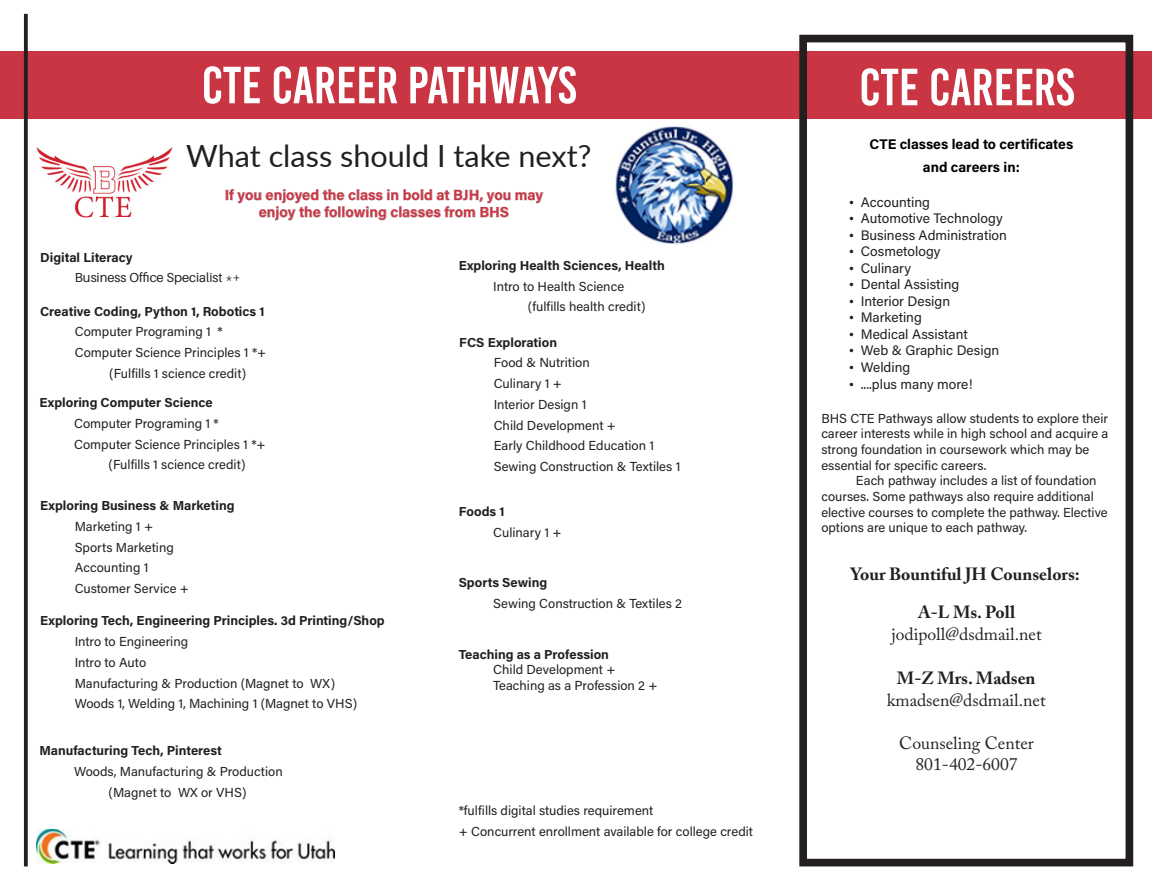
<style>
.page{position:relative;width:1152px;height:890px;background:#fff}
.page>*{position:absolute;margin:0;border:0;box-sizing:border-box;transform-origin:0 0}
.t1{font:52px "Bebas Kai";color:#fff}
.t2{font:30.8px "Lato";color:#231f20}
.t3{font:17.6px/21.2px "Adobe Caslon Pro";color:#231f20;text-align:center}
.t4{font:700 17.6px "Adobe Caslon Pro";color:#231f20}
.t5{font:700 14.4px/17.6px "Acumin Pro";color:#ca3543;text-align:center}
.t6{font:700 14px/23.2px "Acumin Pro";color:#000;text-align:center}
.t7{font:13.6px "Acumin Pro";color:#231f20}
.t8{font:13.2px/20.8px "Acumin Pro";color:#231f20}
.t9{font:700 13.2px "Acumin Pro";color:#231f20}
.t10{font:13.2px "Aileron";color:#231f20}
.s1{font-family:"Times New Roman"}
</style>
<div class="page">
<div style="left:0;top:51px;width:1152px;height:67px;background:#ca3543"></div>
<div style="left:799px;top:35px;width:334px;height:831px;border:8px solid #231f20"></div>
<img style="left:36px;top:829px;width:299px;height:35px">
<svg style="left:24px;top:14px;width:4px;height:852px;background:#2e2a2b"></svg>
<svg style="left:226px;top:189px;width:317px;height:32px"></svg>
<img style="left:36px;top:147px;width:137px;height:71px">
<img style="left:615px;top:126px;width:118px;height:118px">
<h1 class="t1" style="left:202px;top:57px;width:376px">CTE CAREER PATHWAYS</h1>
<h1 class="t1" style="left:859px;top:59px;width:217px">CTE CAREERS</h1>
<h2 class="t2" style="left:186px;top:133px;width:407px">What class should I take next?</h2>
<p class="t5" style="left:225px;top:185px;width:320px">If you enjoyed the class in bold at BJH, you may enjoy the following classes from BHS</p>
<p class="t9" style="left:40px;top:248px;width:94px">Digital Literacy</p>
<p class="t10" style="left:75px;top:271px;width:167px">Business Office Specialist *+</p>
<p class="t9" style="left:40px;top:302px;width:226px">Creative Coding, Python 1, Robotics 1</p>
<p class="t8" style="left:75px;top:321px;width:149px">Computer Programing 1 *</p>
<p class="t8" style="left:75px;top:342px;width:193px">Computer Science Principles 1 *+</p>
<p class="t8" style="left:109px;top:362px;width:138px">(Fulfills 1 science credit)</p>
<p class="t9" style="left:40px;top:393px;width:175px">Exploring Computer Science</p>
<p class="t8" style="left:74px;top:412px;width:146px">Computer Programing 1 *</p>
<p class="t8" style="left:74px;top:433px;width:193px">Computer Science Principles 1 *+</p>
<p class="t8" style="left:109px;top:454px;width:138px">(Fulfills 1 science credit)</p>
<p class="t9" style="left:40px;top:496px;width:196px">Exploring Business &amp; Marketing</p>
<p class="t8" style="left:75px;top:515px;width:116px">Marketing 1 +<br>Sports Marketing<br>Accounting 1<br>Customer Service +</p>
<p class="t9" style="left:40px;top:611px;width:346px">Exploring Tech, Engineering Principles. 3d Printing/Shop</p>
<p class="t8" style="left:75px;top:630px;width:284px">Intro to Engineering<br>Intro to Auto<br>Manufacturing &amp; Production (Magnet to WX)<br>Woods 1, Welding 1, Machining 1 (Magnet to VHS)</p>
<p class="t9" style="left:40px;top:741px;width:184px">Manufacturing Tech, Pinterest</p>
<p class="t8" style="left:74px;top:760px;width:210px;text-align:center">Woods, Manufacturing &amp; Production (Magnet to WX or VHS)</p>
<p class="t9" style="left:459px;top:256px;width:208px">Exploring Health Sciences, Health</p>
<p class="t8" style="left:528px;top:275px;width:119px;text-indent:-35px">Intro to Health Science (fulfills health credit)</p>
<p class="t9" style="left:459px;top:333px;width:99px">FCS Exploration</p>
<p class="t8" style="left:494px;top:352px;width:188px">Food &amp; Nutrition<br>Culinary 1 +<br>Interior Design 1<br>Child Development +<br>Early Childhood Education 1<br>Sewing Construction &amp; Textiles 1</p>
<p class="t9" style="left:459px;top:502px;width:47px">Foods 1</p>
<p class="t8" style="left:493px;top:521px;width:70px">Culinary 1 +</p>
<p class="t9" style="left:459px;top:573px;width:90px">Sports Sewing</p>
<p class="t8" style="left:493px;top:592px;width:190px">Sewing Construction &amp; Textiles 2</p>
<p class="t9" style="left:459px;top:645px;width:152px">Teaching as a Profession</p>
<p class="t8" style="left:493px;top:661px;width:166px;line-height:15.6px">Child Development +<br>Teaching as a Profession 2 +</p>
<p class="t8" style="left:459px;top:799px;width:296px">*fulfills digital studies requirement<br>+ Concurrent enrollment available for college credit</p>
<p class="t6" style="left:869px;top:132px;width:205px">CTE classes lead to certificates and careers in:</p>
<p class="t7" style="left:849px;top:193px;width:82px"><span class="s1">•</span> Accounting</p>
<p class="t7" style="left:849px;top:209px;width:155px"><span class="s1">•</span> Automotive Technology</p>
<p class="t7" style="left:849px;top:226px;width:159px"><span class="s1">•</span> Business Administration</p>
<p class="t7" style="left:849px;top:242px;width:93px"><span class="s1">•</span> Cosmetology</p>
<p class="t7" style="left:849px;top:259px;width:64px"><span class="s1">•</span> Culinary</p>
<p class="t7" style="left:849px;top:275px;width:112px"><span class="s1">•</span> Dental Assisting</p>
<p class="t7" style="left:849px;top:292px;width:103px"><span class="s1">•</span> Interior Design</p>
<p class="t7" style="left:849px;top:308px;width:74px"><span class="s1">•</span> Marketing</p>
<p class="t7" style="left:849px;top:325px;width:120px"><span class="s1">•</span> Medical Assistant</p>
<p class="t7" style="left:849px;top:341px;width:152px"><span class="s1">•</span> Web &amp; Graphic Design</p>
<p class="t7" style="left:849px;top:358px;width:63px"><span class="s1">•</span> Welding</p>
<p class="t7" style="left:849px;top:374px;width:125px"><span class="s1">•</span> ....plus many more!</p>
<p class="t8" style="left:821px;top:410px;width:289px;line-height:15.6px">BHS CTE Pathways allow students to explore their career interests while in high school and acquire a strong foundation in coursework which may be essential for specific careers.</p>
<p class="t8" style="left:821px;top:472px;width:288px;line-height:15.6px;text-indent:35px">Each pathway includes a list of foundation courses. Some pathways also require additional elective courses to complete the pathway. Elective options are unique to each pathway.</p>
<h3 class="t4" style="left:851px;top:563px;width:230px">Your Bountiful JH Counselors:</h3>
<h3 class="t4" style="left:918px;top:602px;width:99px">A-L Ms. Poll</h3>
<h3 class="t3" style="left:892px;top:623px;width:152px">jodipoll@dsdmail.net</h3>
<h3 class="t4" style="left:897px;top:668px;width:140px">M-Z Mrs. Madsen</h3>
<h3 class="t3" style="left:887px;top:689px;width:160px">kmadsen@dsdmail.net</h3>
<h3 class="t3" style="left:899px;top:732px;width:136px">Counseling Center<br>801-402-6007</h3>
</div>
